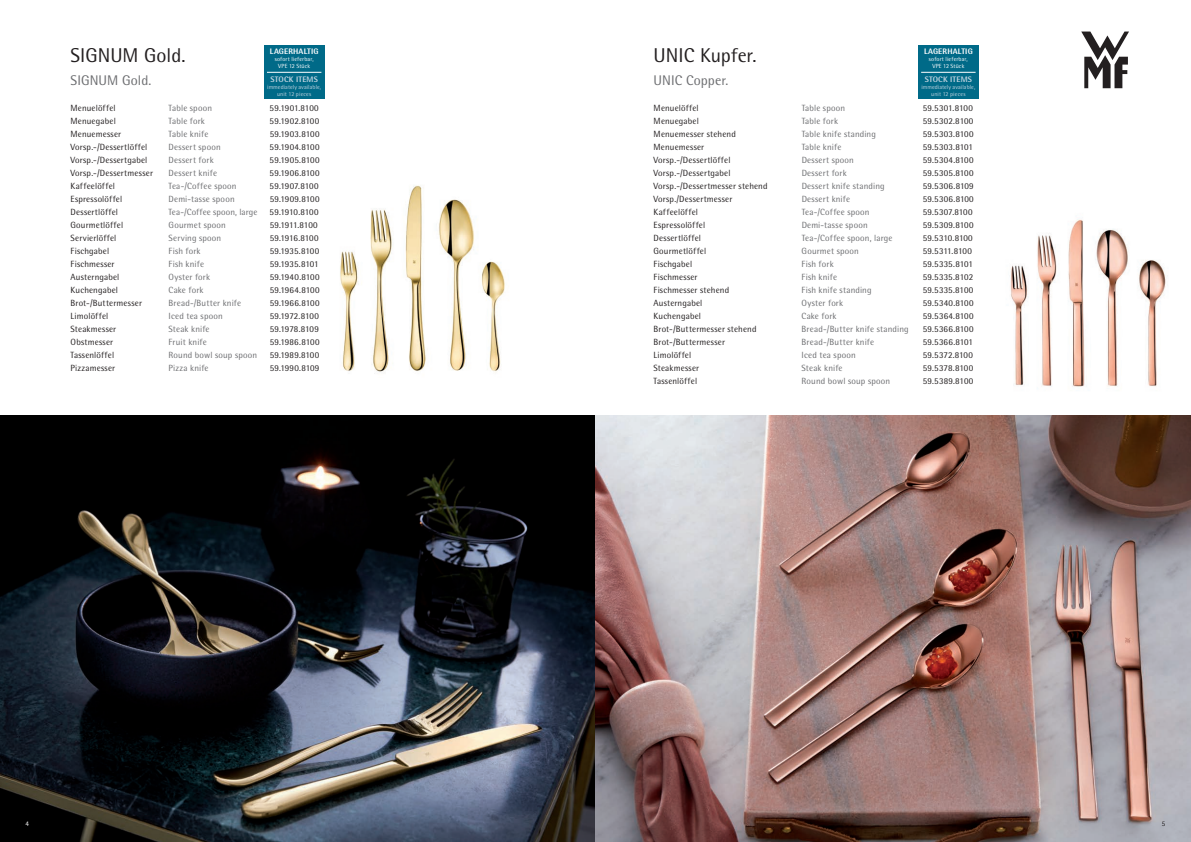
<style>
.page{position:relative;width:1191px;height:842px;background:#fff}
.page>*{position:absolute;margin:0;border:0;box-sizing:border-box;transform-origin:0 0}
.t1{font:20px "WMF Rotis";color:#231f20}
.t2{font:14px "WMF Rotis";letter-spacing:.005em;color:#6c6d70}
.t3{font:9px "WMF Rotis";letter-spacing:.015em;color:#231f20}
.t4{font:9px "WMF Rotis";letter-spacing:.015em;color:#6c6d70}
.t5{font:9px "WMF Rotis";letter-spacing:-.015em;color:#231f20}
.t6{font:9px "WMF Rotis";letter-spacing:-.02em;color:#231f20}
.t7{font:9px "WMF Rotis";letter-spacing:-.005em;color:#231f20}
.t8{font:700 8px "WMF Rotis";letter-spacing:.025em;color:#fff}
.t9{font:700 8px "WMF Rotis";letter-spacing:.02em;color:#c0d3df}
.t10{font:7px "WMF Rotis";color:#fff}
.t11{font:7px "WMF Rotis";color:#231f20}
.t12{font:6px/7.2px "WMF Rotis";letter-spacing:.01em;color:#c0d3df;text-align:center}
.t13{font:6px/7.2px "WMF Rotis";letter-spacing:.02em;color:#fff;text-align:center}
</style>
<div class="page">
<img style="left:340px;top:185px;width:165px;height:187px">
<img style="left:1010px;top:219px;width:156px;height:168px">
<img style="left:0;top:416px;width:1191px;height:426px">
<svg style="left:1081px;top:32px;width:48px;height:56px"></svg>
<div style="left:264px;top:46px;width:60px;height:53px;background:#006a88"></div>
<hr style="left:267px;top:72px;width:54px;height:1px;background:#fff">
<div style="left:918px;top:46px;width:60px;height:53px;background:#006a88"></div>
<hr style="left:921px;top:72px;width:54px;height:1px;background:#fff">
<h1 class="t1" style="left:71px;top:43px;width:117px">SIGNUM Gold.</h1>
<h2 class="t2" style="left:71px;top:72px;width:82px">SIGNUM Gold.</h2>
<p class="t8" style="left:270px;top:46px;width:50px">LAGERHALTIG</p>
<p class="t13" style="left:275px;top:56px;width:40px">sofort lieferbar,<br>VPE 12 Stück</p>
<p class="t9" style="left:270px;top:74px;width:49px">STOCK ITEMS</p>
<p class="t12" style="left:267px;top:84px;width:55px">immediately available, unit 12 pieces</p>
<p class="t3" style="left:71px;top:102px;width:47px">Menuelöffel</p>
<p class="t4" style="left:169px;top:102px;width:45px">Table spoon</p>
<p class="t5" style="left:270px;top:102px;width:51px">59.1901.8100</p>
<p class="t3" style="left:71px;top:115px;width:47px">Menuegabel</p>
<p class="t4" style="left:169px;top:115px;width:38px">Table fork</p>
<p class="t3" style="left:270px;top:115px;width:51px">59.1902.8100</p>
<p class="t3" style="left:71px;top:128px;width:52px">Menuemesser</p>
<p class="t4" style="left:169px;top:128px;width:41px">Table knife</p>
<p class="t3" style="left:270px;top:128px;width:51px">59.1903.8100</p>
<p class="t3" style="left:71px;top:141px;width:78px">Vorsp.-/Dessertlöffel</p>
<p class="t4" style="left:169px;top:141px;width:54px">Dessert spoon</p>
<p class="t3" style="left:270px;top:141px;width:51px">59.1904.8100</p>
<p class="t3" style="left:71px;top:154px;width:78px">Vorsp.-/Dessertgabel</p>
<p class="t4" style="left:169px;top:154px;width:47px">Dessert fork</p>
<p class="t3" style="left:270px;top:154px;width:51px">59.1905.8100</p>
<p class="t3" style="left:71px;top:167px;width:84px">Vorsp.-/Dessertmesser</p>
<p class="t4" style="left:169px;top:167px;width:50px">Dessert knife</p>
<p class="t3" style="left:270px;top:167px;width:52px">59.1906.8100</p>
<p class="t3" style="left:71px;top:180px;width:46px">Kaffeelöffel</p>
<p class="t4" style="left:169px;top:180px;width:69px">Tea-/Coffee spoon</p>
<p class="t3" style="left:270px;top:180px;width:50px">59.1907.8100</p>
<p class="t3" style="left:71px;top:193px;width:53px">Espressolöffel</p>
<p class="t4" style="left:169px;top:193px;width:68px">Demi-tasse spoon</p>
<p class="t3" style="left:270px;top:193px;width:51px">59.1909.8100</p>
<p class="t3" style="left:71px;top:206px;width:49px">Dessertlöffel</p>
<p class="t4" style="left:169px;top:206px;width:90px">Tea-/Coffee spoon, large</p>
<p class="t5" style="left:270px;top:206px;width:51px">59.1910.8100</p>
<p class="t3" style="left:71px;top:219px;width:54px">Gourmetlöffel</p>
<p class="t4" style="left:169px;top:219px;width:59px">Gourmet spoon</p>
<p class="t6" style="left:270px;top:219px;width:50px">59.1911.8100</p>
<p class="t3" style="left:71px;top:232px;width:47px">Servierlöffel</p>
<p class="t4" style="left:169px;top:232px;width:54px">Serving spoon</p>
<p class="t6" style="left:270px;top:232px;width:51px">59.1916.8100</p>
<p class="t3" style="left:71px;top:245px;width:40px">Fischgabel</p>
<p class="t4" style="left:169px;top:245px;width:33px">Fish fork</p>
<p class="t3" style="left:270px;top:245px;width:51px">59.1935.8100</p>
<p class="t3" style="left:71px;top:258px;width:46px">Fischmesser</p>
<p class="t4" style="left:169px;top:258px;width:37px">Fish knife</p>
<p class="t5" style="left:270px;top:258px;width:51px">59.1935.8101</p>
<p class="t3" style="left:71px;top:271px;width:50px">Austerngabel</p>
<p class="t4" style="left:169px;top:271px;width:43px">Oyster fork</p>
<p class="t3" style="left:270px;top:271px;width:51px">59.1940.8100</p>
<p class="t3" style="left:71px;top:284px;width:49px">Kuchengabel</p>
<p class="t4" style="left:169px;top:284px;width:36px">Cake fork</p>
<p class="t3" style="left:270px;top:284px;width:51px">59.1964.8100</p>
<p class="t3" style="left:71px;top:297px;width:73px">Brot-/Buttermesser</p>
<p class="t4" style="left:169px;top:297px;width:74px">Bread-/Butter knife</p>
<p class="t3" style="left:270px;top:297px;width:51px">59.1966.8100</p>
<p class="t3" style="left:71px;top:310px;width:39px">Limolöffel</p>
<p class="t4" style="left:169px;top:310px;width:56px">Iced tea spoon</p>
<p class="t7" style="left:270px;top:310px;width:51px">59.1972.8100</p>
<p class="t3" style="left:71px;top:323px;width:47px">Steakmesser</p>
<p class="t4" style="left:169px;top:323px;width:43px">Steak knife</p>
<p class="t7" style="left:270px;top:323px;width:51px">59.1978.8109</p>
<p class="t3" style="left:71px;top:336px;width:44px">Obstmesser</p>
<p class="t4" style="left:169px;top:336px;width:40px">Fruit knife</p>
<p class="t3" style="left:270px;top:336px;width:51px">59.1986.8100</p>
<p class="t3" style="left:71px;top:349px;width:45px">Tassenlöffel</p>
<p class="t4" style="left:169px;top:349px;width:90px">Round bowl soup spoon</p>
<p class="t3" style="left:270px;top:349px;width:51px">59.1989.8100</p>
<p class="t3" style="left:71px;top:362px;width:46px">Pizzamesser</p>
<p class="t4" style="left:169px;top:362px;width:42px">Pizza knife</p>
<p class="t3" style="left:270px;top:362px;width:51px">59.1990.8109</p>
<h1 class="t1" style="left:653px;top:43px;width:104px">UNIC Kupfer.</h1>
<h2 class="t2" style="left:653px;top:72px;width:76px">UNIC Copper.</h2>
<p class="t8" style="left:924px;top:46px;width:50px">LAGERHALTIG</p>
<p class="t13" style="left:929px;top:56px;width:40px">sofort lieferbar,<br>VPE 12 Stück</p>
<p class="t9" style="left:924px;top:74px;width:49px">STOCK ITEMS</p>
<p class="t12" style="left:921px;top:84px;width:55px">immediately available, unit 12 pieces</p>
<p class="t3" style="left:653px;top:102px;width:47px">Menuelöffel</p>
<p class="t4" style="left:801px;top:102px;width:45px">Table spoon</p>
<p class="t3" style="left:922px;top:102px;width:52px">59.5301.8100</p>
<p class="t3" style="left:653px;top:115px;width:47px">Menuegabel</p>
<p class="t4" style="left:801px;top:115px;width:38px">Table fork</p>
<p class="t3" style="left:922px;top:115px;width:52px">59.5302.8100</p>
<p class="t3" style="left:653px;top:128px;width:84px">Menuemesser stehend</p>
<p class="t4" style="left:801px;top:128px;width:76px">Table knife standing</p>
<p class="t3" style="left:922px;top:128px;width:52px">59.5303.8100</p>
<p class="t3" style="left:653px;top:141px;width:52px">Menuemesser</p>
<p class="t4" style="left:801px;top:141px;width:41px">Table knife</p>
<p class="t3" style="left:922px;top:141px;width:52px">59.5303.8101</p>
<p class="t3" style="left:653px;top:154px;width:78px">Vorsp.-/Dessertlöffel</p>
<p class="t4" style="left:801px;top:154px;width:54px">Dessert spoon</p>
<p class="t3" style="left:922px;top:154px;width:52px">59.5304.8100</p>
<p class="t3" style="left:653px;top:167px;width:78px">Vorsp.-/Dessertgabel</p>
<p class="t4" style="left:801px;top:167px;width:47px">Dessert fork</p>
<p class="t3" style="left:922px;top:167px;width:52px">59.5305.8100</p>
<p class="t3" style="left:653px;top:180px;width:115px">Vorsp.-/Dessertmesser stehend</p>
<p class="t4" style="left:801px;top:180px;width:84px">Dessert knife standing</p>
<p class="t3" style="left:922px;top:180px;width:52px">59.5306.8109</p>
<p class="t3" style="left:653px;top:193px;width:80px">Vorsp./Dessertmesser</p>
<p class="t4" style="left:801px;top:193px;width:50px">Dessert knife</p>
<p class="t3" style="left:922px;top:193px;width:53px">59.5306.8100</p>
<p class="t3" style="left:653px;top:206px;width:46px">Kaffeelöffel</p>
<p class="t4" style="left:801px;top:206px;width:69px">Tea-/Coffee spoon</p>
<p class="t3" style="left:922px;top:206px;width:51px">59.5307.8100</p>
<p class="t3" style="left:653px;top:219px;width:53px">Espressolöffel</p>
<p class="t4" style="left:801px;top:219px;width:68px">Demi-tasse spoon</p>
<p class="t3" style="left:922px;top:219px;width:52px">59.5309.8100</p>
<p class="t3" style="left:653px;top:232px;width:49px">Dessertlöffel</p>
<p class="t4" style="left:801px;top:232px;width:92px">Tea-/Coffee spoon, large</p>
<p class="t5" style="left:922px;top:232px;width:52px">59.5310.8100</p>
<p class="t3" style="left:653px;top:245px;width:54px">Gourmetlöffel</p>
<p class="t4" style="left:801px;top:245px;width:59px">Gourmet spoon</p>
<p class="t5" style="left:922px;top:245px;width:51px">59.5311.8100</p>
<p class="t3" style="left:653px;top:258px;width:40px">Fischgabel</p>
<p class="t4" style="left:801px;top:258px;width:33px">Fish fork</p>
<p class="t3" style="left:922px;top:258px;width:52px">59.5335.8101</p>
<p class="t3" style="left:653px;top:271px;width:46px">Fischmesser</p>
<p class="t4" style="left:801px;top:271px;width:37px">Fish knife</p>
<p class="t3" style="left:922px;top:271px;width:52px">59.5335.8102</p>
<p class="t3" style="left:653px;top:284px;width:77px">Fischmesser stehend</p>
<p class="t4" style="left:801px;top:284px;width:71px">Fish knife standing</p>
<p class="t3" style="left:922px;top:284px;width:52px">59.5335.8100</p>
<p class="t3" style="left:653px;top:297px;width:50px">Austerngabel</p>
<p class="t4" style="left:801px;top:297px;width:43px">Oyster fork</p>
<p class="t3" style="left:922px;top:297px;width:53px">59.5340.8100</p>
<p class="t3" style="left:653px;top:310px;width:49px">Kuchengabel</p>
<p class="t4" style="left:801px;top:310px;width:36px">Cake fork</p>
<p class="t3" style="left:922px;top:310px;width:52px">59.5364.8100</p>
<p class="t3" style="left:653px;top:323px;width:104px">Brot-/Buttermesser stehend</p>
<p class="t4" style="left:801px;top:323px;width:109px">Bread-/Butter knife standing</p>
<p class="t3" style="left:922px;top:323px;width:52px">59.5366.8100</p>
<p class="t3" style="left:653px;top:336px;width:73px">Brot-/Buttermesser</p>
<p class="t4" style="left:801px;top:336px;width:74px">Bread-/Butter knife</p>
<p class="t3" style="left:922px;top:336px;width:52px">59.5366.8101</p>
<p class="t3" style="left:653px;top:349px;width:39px">Limolöffel</p>
<p class="t4" style="left:801px;top:349px;width:56px">Iced tea spoon</p>
<p class="t3" style="left:922px;top:349px;width:52px">59.5372.8100</p>
<p class="t3" style="left:653px;top:362px;width:47px">Steakmesser</p>
<p class="t4" style="left:801px;top:362px;width:43px">Steak knife</p>
<p class="t3" style="left:922px;top:362px;width:52px">59.5378.8100</p>
<p class="t3" style="left:653px;top:375px;width:45px">Tassenlöffel</p>
<p class="t4" style="left:801px;top:375px;width:90px">Round bowl soup spoon</p>
<p class="t3" style="left:922px;top:375px;width:52px">59.5389.8100</p>
<p class="t10" style="left:26px;top:819px;width:5px">4</p>
<p class="t11" style="left:1162px;top:819px;width:5px">5</p>
</div>
